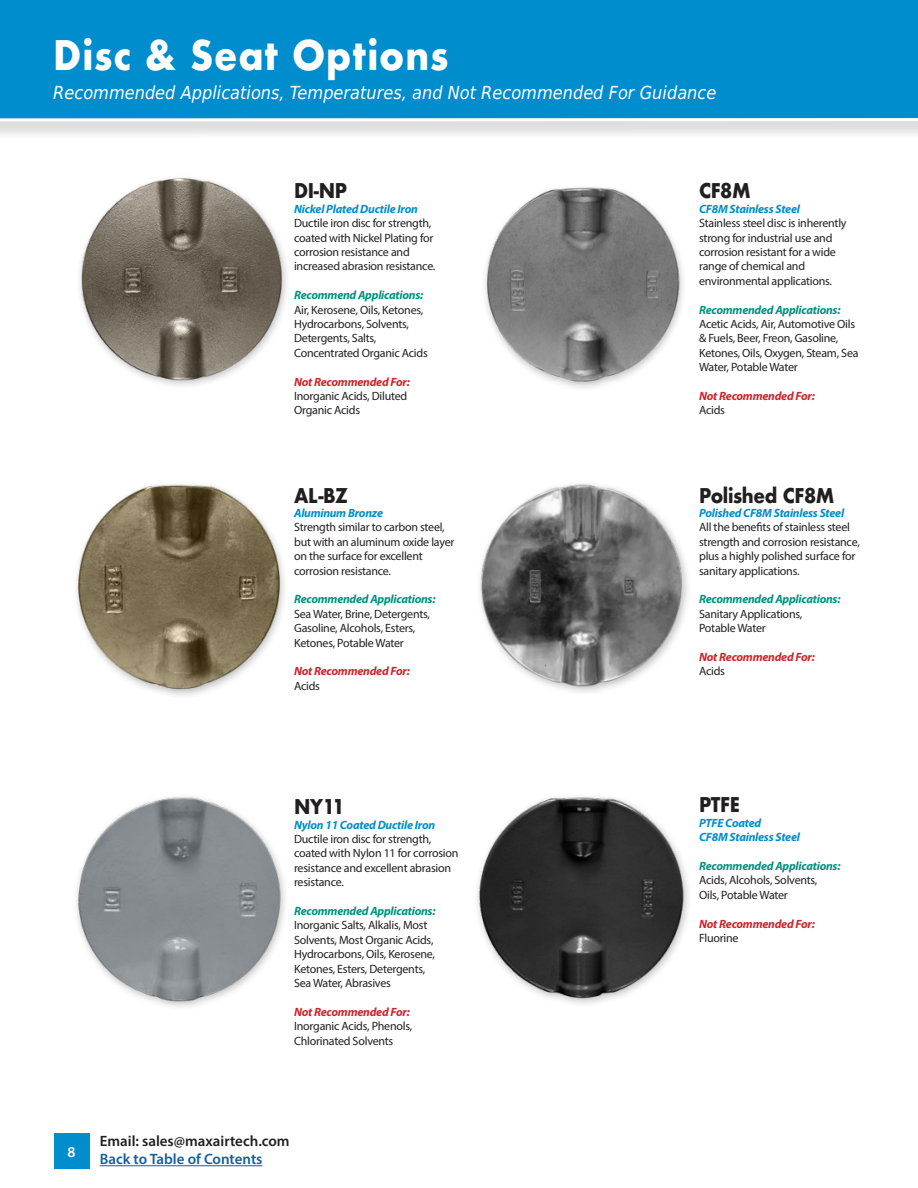
<style>
.page{position:relative;width:918px;height:1188px;background:#fff}
.page>*{position:absolute;margin:0;border:0;box-sizing:border-box;transform-origin:0 0}
.Heading2{font:700 39.6px "Futura";letter-spacing:.025em;color:#fff;scale:.91 1}
.Sub_Header{font:700 19.8px "Futura";letter-spacing:-.02em;color:#231f20;scale:.91 1}
.Accent_Basic_Paragraph{font:italic 18px "DejaVu Sans Condensed";color:#fff}
.t1{font:600 15px "Myriad Pro";color:#231f20}
.t2{font:600 15px "Myriad Pro";color:#175d9e}
.t3{font:600 15px "Myriad Pro";color:#fff}
.Sub_Header-2{font:12px/14.4px "Myriad Pro";letter-spacing:-.02em;color:#231f20}
.Sub_Header-3{font:italic 700 12px "Myriad Pro";letter-spacing:-.02em;color:#00927d}
.Sub_Header-4{font:italic 700 12px "Myriad Pro";letter-spacing:-.02em;color:#008dce}
.Sub_Header-5{font:italic 700 12px "Myriad Pro";letter-spacing:-.02em;color:#cd242a}
</style>
<div class="page">
<div style="left:0;top:0;width:918px;height:140px;background:#231f20;opacity:.15"></div>
<div style="left:0;top:0;width:878px;height:123px;background:#008dce"></div>
<hr style="left:100px;top:1165px;width:163px;height:1px;background:#175d9e">
<div style="left:54px;top:1134px;width:35px;height:35px;background:#008dce"></div>
<div style="left:885px;top:0;width:33px;height:140px;background:#231f20;opacity:.15"></div>
<div style="left:878px;top:0;width:40px;height:123px;background:#008dce"></div>
<img style="left:79px;top:178px;width:208px;height:208px">
<img style="left:76px;top:797px;width:209px;height:210px">
<img style="left:76px;top:484px;width:208px;height:212px">
<img style="left:485px;top:187px;width:198px;height:201px">
<img style="left:477px;top:797px;width:212px;height:207px">
<img style="left:480px;top:484px;width:208px;height:209px">
<p class="Heading2" style="left:53px;top:27px;width:436px">Disc &amp; Seat Options</p>
<p class="Accent_Basic_Paragraph" style="left:53px;top:80px;width:665px">Recommended Applications, Temperatures, and Not Recommended For Guidance</p>
<p class="Sub_Header" style="left:294px;top:177px;width:60px">DI-NP</p>
<p class="Sub_Header-4" style="left:294px;top:201px;width:125px">Nickel Plated Ductile Iron</p>
<p class="Sub_Header-2" style="left:294px;top:216px;width:141px">Ductile iron disc for strength, coated with Nickel Plating for corrosion resistance and</p>
<p class="Sub_Header-2" style="left:294px;top:259px;width:143px">increased abrasion resistance.</p>
<p class="Sub_Header-3" style="left:294px;top:287px;width:131px">Recommend Applications:</p>
<p class="Sub_Header-2" style="left:294px;top:302px;width:131px">Air, Kerosene, Oils, Ketones,<br>Hydrocarbons, Solvents,</p>
<p class="Sub_Header-2" style="left:294px;top:331px;width:84px">Detergents, Salts,</p>
<p class="Sub_Header-2" style="left:294px;top:345px;width:135px">Concentrated Organic Acids</p>
<p class="Sub_Header-5" style="left:294px;top:374px;width:117px">Not Recommended For:</p>
<p class="Sub_Header-2" style="left:294px;top:389px;width:115px">Inorganic Acids, Diluted</p>
<p class="Sub_Header-2" style="left:294px;top:403px;width:67px">Organic Acids</p>
<p class="Sub_Header" style="left:294px;top:481px;width:61px">AL-BZ</p>
<p class="Sub_Header-4" style="left:294px;top:505px;width:91px">Aluminum Bronze</p>
<p class="Sub_Header-2" style="left:294px;top:520px;width:152px">Strength similar to carbon steel,</p>
<p class="Sub_Header-2" style="left:294px;top:534px;width:162px">but with an aluminum oxide layer on the surface for excellent</p>
<p class="Sub_Header-2" style="left:294px;top:563px;width:99px">corrosion resistance.</p>
<p class="Sub_Header-3" style="left:294px;top:591px;width:143px">Recommended Applications:</p>
<p class="Sub_Header-2" style="left:294px;top:606px;width:137px">Sea Water, Brine, Detergents,</p>
<p class="Sub_Header-2" style="left:294px;top:621px;width:123px">Gasoline, Alcohols, Esters,</p>
<p class="Sub_Header-2" style="left:294px;top:635px;width:111px">Ketones, Potable Water</p>
<p class="Sub_Header-5" style="left:294px;top:663px;width:117px">Not Recommended For:</p>
<p class="Sub_Header-2" style="left:294px;top:678px;width:27px">Acids</p>
<p class="Sub_Header" style="left:294px;top:792px;width:57px">NY11</p>
<p class="Sub_Header-4" style="left:294px;top:817px;width:143px">Nylon 11 Coated Ductile Iron</p>
<p class="Sub_Header-2" style="left:294px;top:832px;width:166px">Ductile iron disc for strength, coated with Nylon 11 for corrosion resistance and excellent abrasion resistance.</p>
<p class="Sub_Header-3" style="left:294px;top:903px;width:143px">Recommended Applications:</p>
<p class="Sub_Header-2" style="left:294px;top:918px;width:142px">Inorganic Salts, Alkalis, Most<br>Solvents, Most Organic Acids,<br>Hydrocarbons, Oils, Kerosene,</p>
<p class="Sub_Header-2" style="left:294px;top:961px;width:133px">Ketones, Esters, Detergents,</p>
<p class="Sub_Header-2" style="left:294px;top:976px;width:98px">Sea Water, Abrasives</p>
<p class="Sub_Header-5" style="left:294px;top:1004px;width:117px">Not Recommended For:</p>
<p class="Sub_Header-2" style="left:294px;top:1019px;width:120px">Inorganic Acids, Phenols,</p>
<p class="Sub_Header-2" style="left:294px;top:1033px;width:101px">Chlorinated Solvents</p>
<p class="t3" style="left:68px;top:1143px;width:10px">8</p>
<p class="t1" style="left:100px;top:1132px;width:191px">Email: sales@maxairtech.com</p>
<p class="t2" style="left:100px;top:1150px;width:164px">Back to Table of Contents</p>
<p class="Sub_Header" style="left:699px;top:177px;width:58px">CF8M</p>
<p class="Sub_Header-4" style="left:699px;top:201px;width:102px">CF8M Stainless Steel</p>
<p class="Sub_Header-2" style="left:699px;top:216px;width:149px">Stainless steel disc is inherently strong for industrial use and</p>
<p class="Sub_Header-2" style="left:699px;top:245px;width:138px">corrosion resistant for a wide range of chemical and</p>
<p class="Sub_Header-2" style="left:699px;top:273px;width:134px">environmental applications.</p>
<p class="Sub_Header-3" style="left:699px;top:302px;width:143px">Recommended Applications:</p>
<p class="Sub_Header-2" style="left:699px;top:317px;width:161px">Acetic Acids, Air, Automotive Oils &amp; Fuels, Beer, Freon, Gasoline,<br>Ketones, Oils, Oxygen, Steam, Sea<br>Water, Potable Water</p>
<p class="Sub_Header-5" style="left:699px;top:388px;width:117px">Not Recommended For:</p>
<p class="Sub_Header-2" style="left:699px;top:403px;width:27px">Acids</p>
<p class="Sub_Header" style="left:699px;top:481px;width:150px">Polished CF8M</p>
<p class="Sub_Header-4" style="left:699px;top:505px;width:147px">Polished CF8M Stainless Steel</p>
<p class="Sub_Header-2" style="left:699px;top:520px;width:162px">All the benefits of stainless steel strength and corrosion resistance,</p>
<p class="Sub_Header-2" style="left:699px;top:549px;width:158px">plus a highly polished surface for sanitary applications.</p>
<p class="Sub_Header-3" style="left:699px;top:591px;width:143px">Recommended Applications:</p>
<p class="Sub_Header-2" style="left:699px;top:606px;width:105px">Sanitary Applications,</p>
<p class="Sub_Header-2" style="left:699px;top:621px;width:68px">Potable Water</p>
<p class="Sub_Header-5" style="left:699px;top:649px;width:117px">Not Recommended For:</p>
<p class="Sub_Header-2" style="left:699px;top:664px;width:27px">Acids</p>
<p class="Sub_Header" style="left:699px;top:791px;width:46px">PTFE</p>
<p class="Sub_Header-4" style="left:699px;top:815px;width:64px">PTFE Coated</p>
<p class="Sub_Header-4" style="left:699px;top:829px;width:102px">CF8M Stainless Steel</p>
<p class="Sub_Header-3" style="left:699px;top:858px;width:143px">Recommended Applications:</p>
<p class="Sub_Header-2" style="left:699px;top:873px;width:120px">Acids, Alcohols, Solvents,</p>
<p class="Sub_Header-2" style="left:699px;top:887px;width:90px">Oils, Potable Water</p>
<p class="Sub_Header-5" style="left:699px;top:916px;width:117px">Not Recommended For:</p>
<p class="Sub_Header-2" style="left:699px;top:931px;width:41px">Fluorine</p>
</div>
